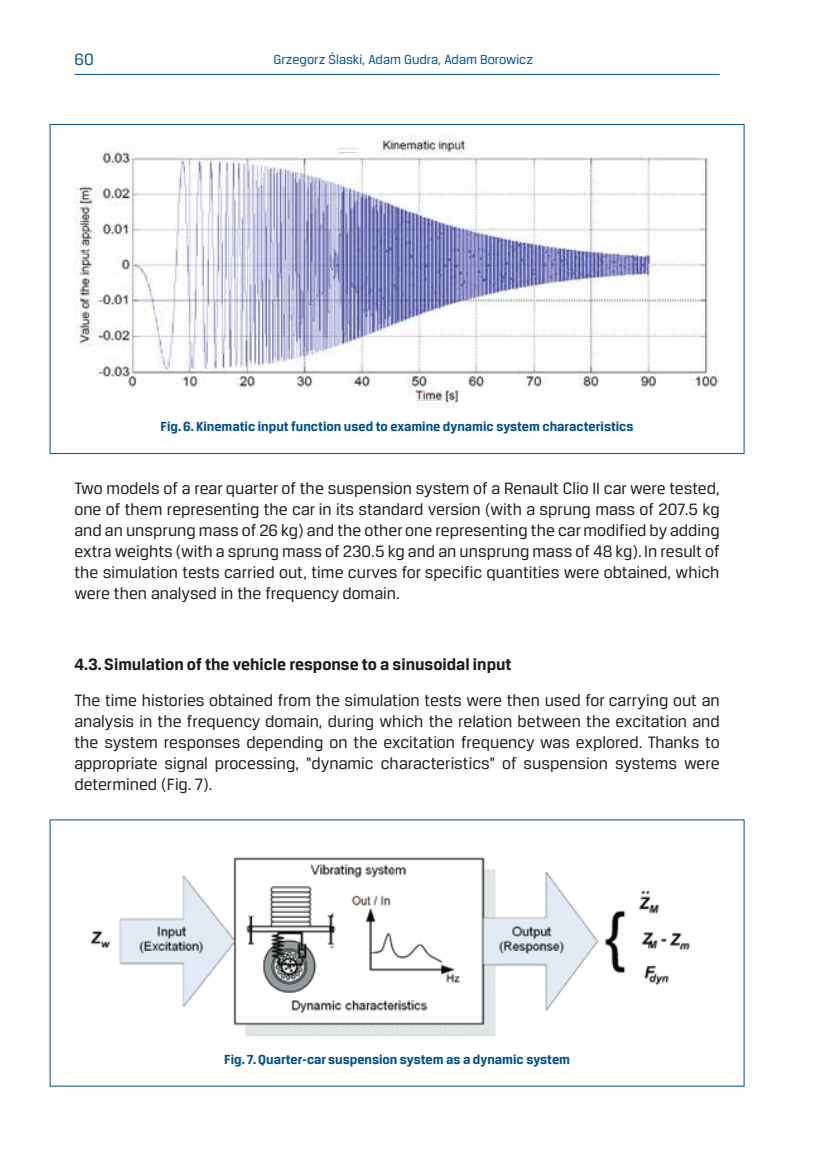
<style>
.page{position:relative;width:819px;height:1161px;background:#fff}
.page>*{position:absolute;margin:0;border:0;box-sizing:border-box;transform-origin:0 0}
.podstawowy_ang{font:17.5px/21px "Breuer Text";color:#1d1d1b;text-align:justify}
.podstawowy_ang-2{font:700 17.5px "Breuer Text";color:#1d1d1b}
.t1{font:17.5px "Breuer Text";color:#005092}
.podst_ang{font:700 14px "Breuer Text";color:#005092}
.t2{font:14px "Breuer Text";color:#005092}
</style>
<div class="page">
<hr style="left:74px;top:74px;width:645px;height:1px;background:#005092">
<img style="left:75px;top:135px;width:643px;height:273px">
<img style="left:90px;top:857px;width:600px;height:179px">
<p class="t1" style="left:74px;top:50px;width:21px">60</p>
<p class="t2" style="left:273px;top:51px;width:261px">Grzegorz Ślaski, Adam Gudra, Adam Borowicz</p>
<p class="podst_ang" style="left:161px;top:419px;width:474px">Fig. 6. Kinematic input function used to examine dynamic system characteristics</p>
<p class="podstawowy_ang" style="left:74px;top:477px;width:646px">Two models of a rear quarter of the suspension system of a Renault Clio II car were tested, one of them representing the car in its standard version (with a sprung mass of 207.5 kg and an unsprung mass of 26 kg) and the other one representing the car modified by adding extra weights (with a sprung mass of 230.5 kg and an unsprung mass of 48 kg). In result of the simulation tests carried out, time curves for specific quantities were obtained, which were then analysed in the frequency domain.</p>
<p class="podstawowy_ang-2" style="left:74px;top:655px;width:438px">4.3. Simulation of the vehicle response to a sinusoidal input</p>
<p class="podstawowy_ang" style="left:74px;top:690px;width:646px">The time histories obtained from the simulation tests were then used for carrying out an analysis in the frequency domain, during which the relation between the excitation and the system responses depending on the excitation frequency was explored. Thanks to appropriate signal processing, “dynamic characteristics” of suspension systems were determined (Fig. 7).</p>
<p class="podst_ang" style="left:224px;top:1051px;width:347px">Fig. 7. Quarter-car suspension system as a dynamic system</p>
</div>
